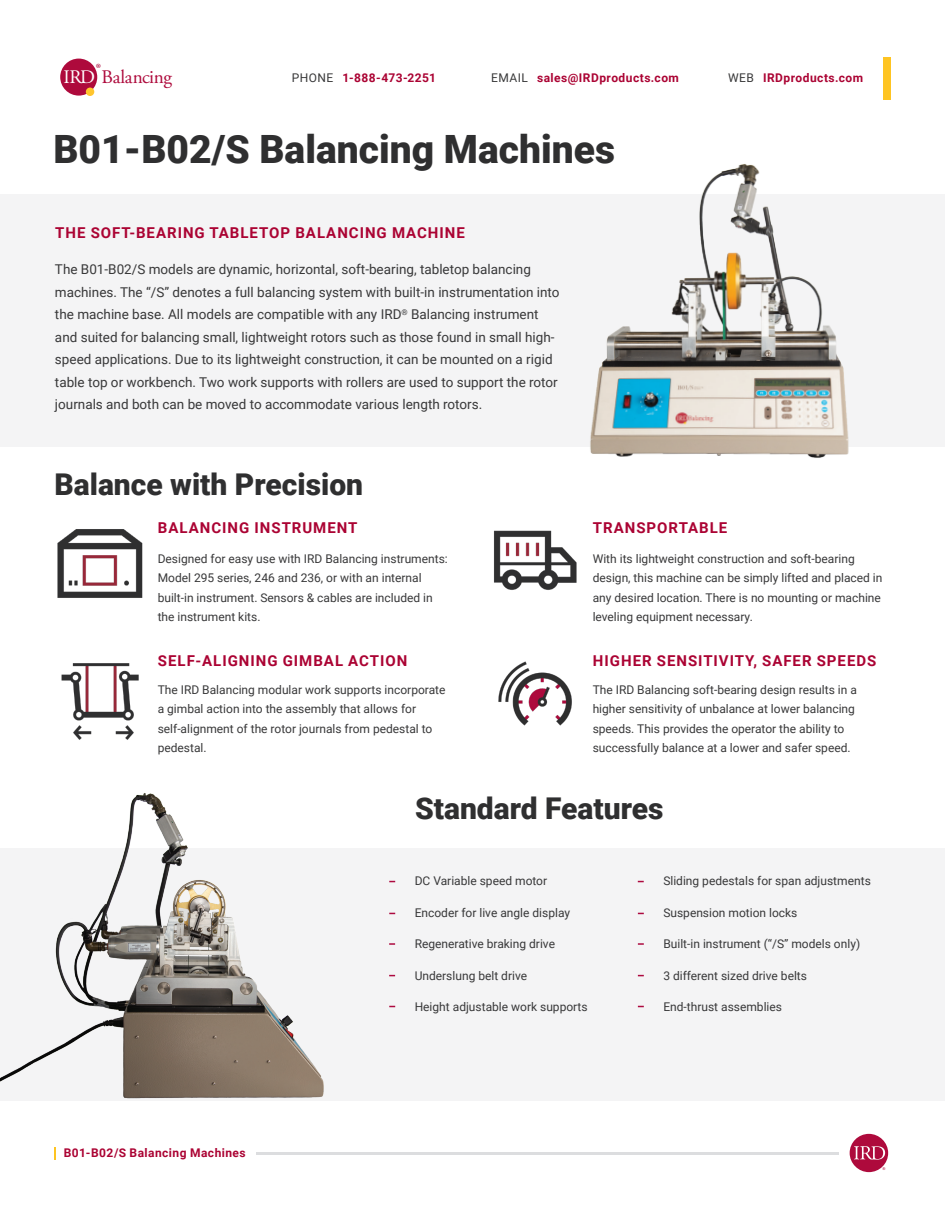
<style>
.page{position:relative;width:945px;height:1215px;background:#fff}
.page>*{position:absolute;margin:0;border:0;box-sizing:border-box;transform-origin:0 0}
.t1{font:900 39px "Roboto";color:#2f2f30}
.t2{font:900 30px "Roboto";color:#2f2f30}
.t3{font:19.2px "Adobe Garamond Pro";letter-spacing:-.02em;color:#ae0a3c}
.t4{font:16.65px "Adobe Garamond Pro";color:#ae0a3c}
.t5{font:700 15px "Roboto";letter-spacing:.065em;color:#ab0333}
.Main{font:13.5px/22.5px "Roboto";color:#383839}
.Left_Bulleted_List{font:12px/19.5px "Roboto";color:#383839}
.Main-2{font:12px "Roboto";color:#383839}
.t6{font:700 12px "Roboto";letter-spacing:.04em;color:#ab0333}
.t7{font:3.9px "Roboto";color:#ae0a3c}
.s1{color:#fff}
.s2{font-weight:400;color:#383839}
</style>
<div class="page">
<div style="left:60px;top:59px;width:37px;height:37px;background:#ae0a3c;border-radius:50%"></div>
<div style="left:86px;top:88px;width:8px;height:8px;background:#ffc52d;border-radius:50%"></div>
<div style="left:883px;top:57px;width:8px;height:43px;background:#fec422"></div>
<svg style="left:54px;top:1147px;width:2px;height:12px"></svg>
<svg style="left:850px;top:1134px;width:38px;height:38px"></svg>
<hr style="left:256px;top:1152px;width:582px;height:2px;background:#dcdddf">
<img style="left:57px;top:529px;width:86px;height:69px">
<img style="left:61px;top:663px;width:78px;height:77px">
<img style="left:494px;top:530px;width:83px;height:60px">
<img style="left:498px;top:661px;width:74px;height:65px">
<div style="left:0;top:194px;width:945px;height:253px;background:#f4f4f5"></div>
<img style="left:590px;top:164px;width:259px;height:294px">
<div style="left:0;top:848px;width:945px;height:253px;background:#f4f4f5"></div>
<img style="left:0;top:793px;width:324px;height:306px">
<svg style="left:389px;top:943px;width:6px;height:2px"></svg>
<svg style="left:638px;top:943px;width:6px;height:2px"></svg>
<h3 class="t4" style="left:96px;top:60px;width:7px">®</h3>
<h3 class="t3" style="left:64px;top:65px;width:110px"><span class="s1">IRD</span> Balancing</h3>
<p class="t6" style="left:292px;top:69px;width:146px"><span class="s2">PHONE</span> 1-888-473-2251</p>
<p class="t6" style="left:491px;top:69px;width:189px"><span class="s2">EMAIL</span> sales@IRDproducts.com</p>
<p class="t6" style="left:728px;top:69px;width:137px"><span class="s2">WEB</span> IRDproducts.com</p>
<p class="t1" style="left:53px;top:122px;width:563px">B01-B02/S Balancing Machines</p>
<p class="t5" style="left:55px;top:222px;width:411px">THE SOFT-BEARING TABLETOP BALANCING MACHINE</p>
<p class="Main" style="left:55px;top:258px;width:506px">The B01-B02/S models are dynamic, horizontal, soft-bearing, tabletop balancing machines. The “/S” denotes a full balancing system with built-in instrumentation into the machine base. All models are compatible with any IRD<sup>®</sup> Balancing instrument and suited for balancing small, lightweight rotors such as those found in small high&shy;speed applications. Due to its lightweight construction, it can be mounted on a rigid table top or workbench. Two work supports with rollers are used to support the rotor journals and both can be moved to accommodate various length rotors.</p>
<p class="t2" style="left:55px;top:463px;width:310px">Balance with Precision</p>
<p class="t5" style="left:158px;top:518px;width:201px">BALANCING INSTRUMENT</p>
<p class="t5" style="left:593px;top:518px;width:136px">TRANSPORTABLE</p>
<p class="Left_Bulleted_List" style="left:158px;top:548px;width:292px">Designed for easy use with IRD Balancing instruments:<br>Model 295 series, 246 and 236, or with an internal built-in instrument. Sensors &amp; cables are included in the instrument kits.</p>
<p class="Left_Bulleted_List" style="left:593px;top:548px;width:291px">With its lightweight construction and soft-bearing design, this machine can be simply lifted and placed in any desired location. There is no mounting or machine leveling equipment necessary.</p>
<p class="t5" style="left:158px;top:650px;width:251px">SELF-ALIGNING GIMBAL ACTION</p>
<p class="t5" style="left:593px;top:650px;width:285px">HIGHER SENSITIVITY, SAFER SPEEDS</p>
<p class="Left_Bulleted_List" style="left:158px;top:679px;width:289px">The IRD Balancing modular work supports incorporate a gimbal action into the assembly that allows for self-alignment of the rotor journals from pedestal to pedestal.</p>
<p class="Left_Bulleted_List" style="left:593px;top:679px;width:266px">The IRD Balancing soft-bearing design results in a higher sensitivity of unbalance at lower balancing speeds. This provides the operator the ability to successfully balance at a lower and safer speed.</p>
<p class="t2" style="left:415px;top:787px;width:250px">Standard Features</p>
<p class="t6" style="left:64px;top:1144px;width:183px">B01-B02/S Balancing Machines</p>
<p class="Main-2" style="left:415px;top:872px;width:134px">DC Variable speed motor</p>
<p class="Main-2" style="left:415px;top:904px;width:157px">Encoder for live angle display</p>
<p class="Main-2" style="left:415px;top:935px;width:142px">Regenerative braking drive</p>
<p class="Main-2" style="left:415px;top:967px;width:114px">Underslung belt drive</p>
<p class="Main-2" style="left:415px;top:998px;width:174px">Height adjustable work supports</p>
<p class="Main-2" style="left:663px;top:872px;width:209px">Sliding pedestals for span adjustments</p>
<p class="Main-2" style="left:663px;top:904px;width:136px">Suspension motion locks</p>
<p class="Main-2" style="left:663px;top:935px;width:198px">Built-in instrument (“/S” models only)</p>
<p class="Main-2" style="left:663px;top:967px;width:145px">3 different sized drive belts</p>
<p class="Main-2" style="left:663px;top:998px;width:120px">End-thrust assemblies</p>
<p class="t7" style="left:883px;top:1166px;width:5px">®</p>
</div>
